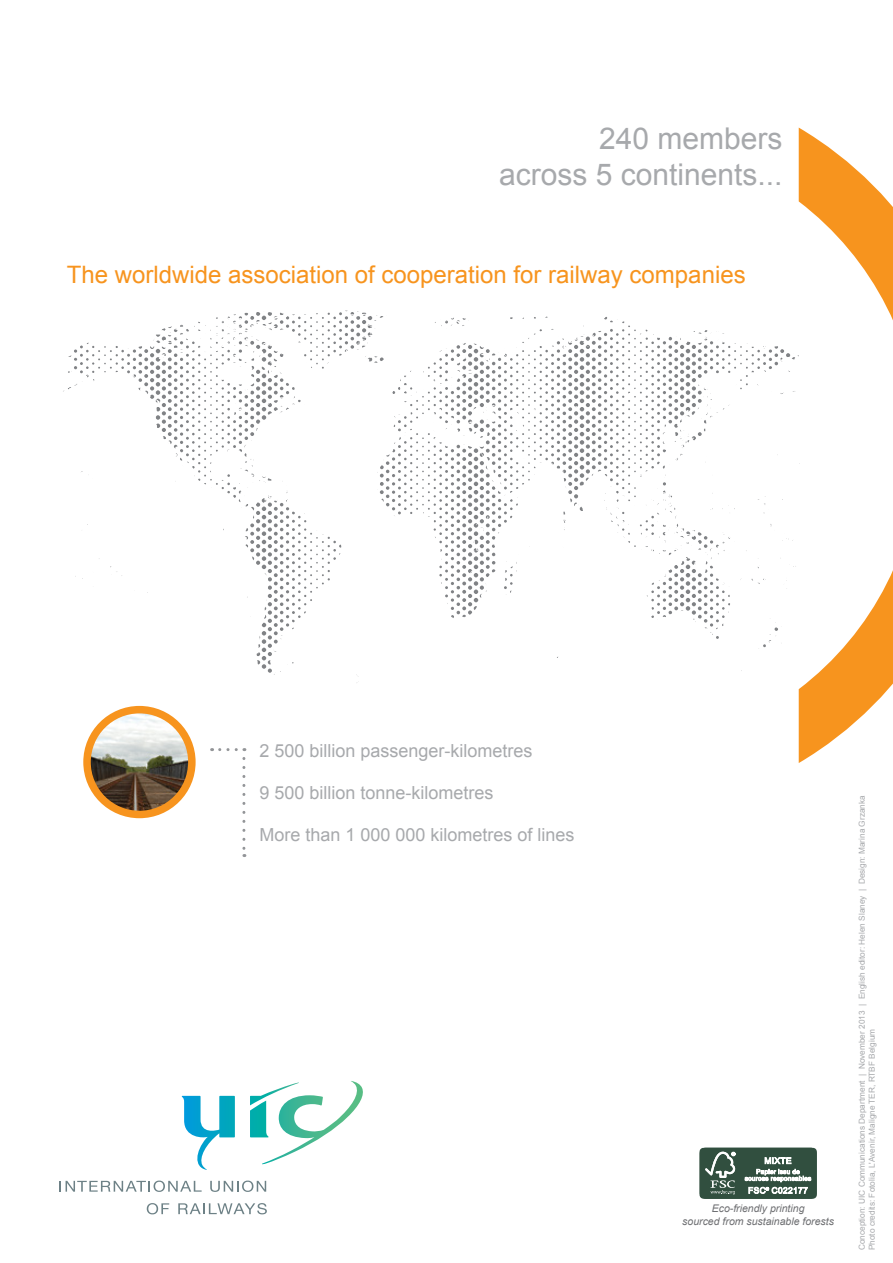
<style>
.page{position:relative;width:893px;height:1263px;background:#fff}
.page>*{position:absolute;margin:0;border:0;box-sizing:border-box;transform-origin:0 0}
.t1{font:30px/36px "Arial";color:#a7a9ac;text-align:right}
.t2{font:24px "Arial";color:#f7941e}
.t3{font:18px "Arial";color:#a7a9ac}
.t4{font:italic 10.5px/12.6px "Arial";color:#6d6e71;text-align:center}
.t5{font:8.25px/9.9px "Arial";color:#a7a9ac}
</style>
<div class="page">
<svg style="left:60px;top:1180px;width:142px;height:12px"></svg>
<svg style="left:210px;top:1180px;width:56px;height:12px"></svg>
<svg style="left:147px;top:1203px;width:22px;height:11px"></svg>
<svg style="left:178px;top:1203px;width:89px;height:11px"></svg>
<svg style="left:250px;top:1081px;width:113px;height:83px"></svg>
<svg style="left:182px;top:1096px;width:53px;height:74px"></svg>
<svg style="left:220px;top:748px;width:25px;height:3px"></svg>
<svg style="left:242px;top:758px;width:3px;height:99px"></svg>
<svg style="left:63px;top:310px;width:736px;height:373px"></svg>
<div style="left:700px;top:1148px;width:117px;height:51px;background:#314f3f;border-radius:4px"></div>
<div style="left:700px;top:1148px;width:117px;height:51px;border:1px solid #314f3f;border-radius:6px"></div>
<svg style="left:705px;top:1152px;width:30px;height:42px"></svg>
<svg style="left:745px;top:1157px;width:66px;height:37px"></svg>
<img style="left:87px;top:710px;width:105px;height:104px;border-radius:52px">
<div style="left:83px;top:706px;width:113px;height:112px;border:8px solid #f7941e;border-radius:50%"></div>
<svg style="left:799px;top:128px;width:94px;height:635px"></svg>
<h1 class="t1" style="left:499px;top:121px;width:285px">240 members<br>across 5 continents...</h1>
<h2 class="t2" style="left:67px;top:259px;width:680px">The worldwide association of cooperation for railway companies</h2>
<h3 class="t3" style="left:259px;top:739px;width:275px">2 500 billion passenger-kilometres</h3>
<h3 class="t3" style="left:259px;top:781px;width:236px">9 500 billion tonne-kilometres</h3>
<h3 class="t3" style="left:259px;top:823px;width:317px">More than 1 000 000 kilometres of lines</h3>
<p class="t4" style="left:682px;top:1202px;width:153px">Eco-friendly printing<br>sourced from sustainable forests</p>
<p class="t5" style="left:857px;top:1250px;width:456px;rotate:-90deg">Conception: UIC Communications Department | November 2013 | English editor: Helen Slaney | Design: Marina Grzanka<br>Photo credits: Fotolia, L'Avenir, Maligne TER, RTBF Belgium</p>
</div>
